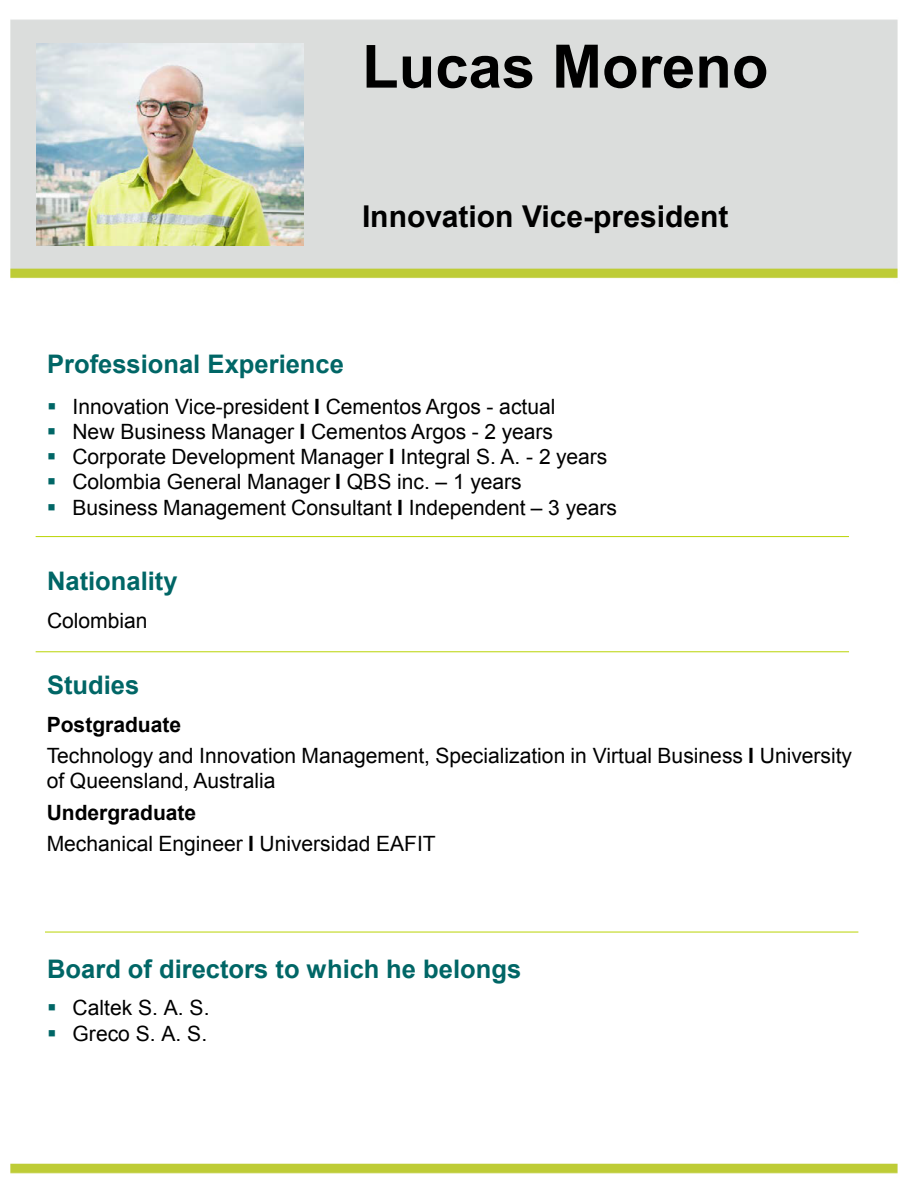
<style>
.page{position:relative;width:918px;height:1188px;background:#fff}
.page>*{position:absolute;margin:0;border:0;box-sizing:border-box;transform-origin:0 0}
.t1{font:700 60px "Arial";color:#000}
.t2{font:700 30px "Arial";color:#000}
.t3{font:700 25.5px "Arial";color:#066}
.t4{font:21px/31.3px "Arial";color:#000}
.s1{color:#066}
.s2{font-weight:700}
</style>
<div class="page">
<img style="left:10px;top:19px;width:888px;height:1155px">
<div style="left:540px;top:49px;width:83px;height:202px;background:#dbdddc"></div>
<div style="left:0;top:295px;width:879px;height:841px;background:#fff"></div>
<hr style="left:36px;top:536px;width:813px;height:1px;background:#bad405">
<hr style="left:36px;top:651px;width:813px;height:1px;background:#bad405">
<hr style="left:45px;top:932px;width:813px;height:1px;background:#bad405">
<img style="left:36px;top:43px;width:267px;height:202px">
<h1 class="t1" style="left:362px;top:27px;width:408px">Lucas Moreno</h1>
<h2 class="t2" style="left:362px;top:197px;width:368px">Innovation Vice-president</h2>
<p class="t3" style="left:47px;top:347px;width:298px">Professional Experience</p>
<p class="t4" style="left:47px;top:391px;width:510px"><span class="s1">▪</span> Innovation Vice-president <span class="s2">I</span> Cementos Argos - actual</p>
<p class="t4" style="left:47px;top:416px;width:508px"><span class="s1">▪</span> New Business Manager <span class="s2">I</span> Cementos Argos - 2 years</p>
<p class="t4" style="left:47px;top:441px;width:562px"><span class="s1">▪</span> Corporate Development Manager <span class="s2">I</span> Integral S. A. - 2 years</p>
<p class="t4" style="left:47px;top:467px;width:476px"><span class="s1">▪</span> Colombia General Manager <span class="s2">I</span> QBS inc. – 1 years</p>
<p class="t4" style="left:47px;top:492px;width:572px"><span class="s1">▪</span> Business Management Consultant <span class="s2">I</span> Independent – 3 years</p>
<p class="t3" style="left:47px;top:564px;width:132px">Nationality</p>
<p class="t4" style="left:47px;top:605px;width:102px">Colombian</p>
<p class="t3" style="left:47px;top:668px;width:94px">Studies</p>
<p class="t4" style="left:47px;top:709px;width:807px"><span class="s2">Postgraduate<br></span>Technology and Innovation Management, Specialization in Virtual Business <span class="s2">I</span> University</p>
<p class="t4" style="left:47px;top:766px;width:230px">of Queensland, Australia</p>
<p class="t4" style="left:47px;top:797px;width:391px"><span class="s2">Undergraduate<br></span>Mechanical Engineer <span class="s2">I</span> Universidad EAFIT</p>
<p class="t3" style="left:47px;top:952px;width:476px">Board of directors to which he belongs</p>
<p class="t4" style="left:47px;top:993px;width:164px"><span class="s1">▪</span> Caltek S. A. S.</p>
<p class="t4" style="left:47px;top:1018px;width:162px"><span class="s1">▪</span> Greco S. A. S.</p>
</div>
